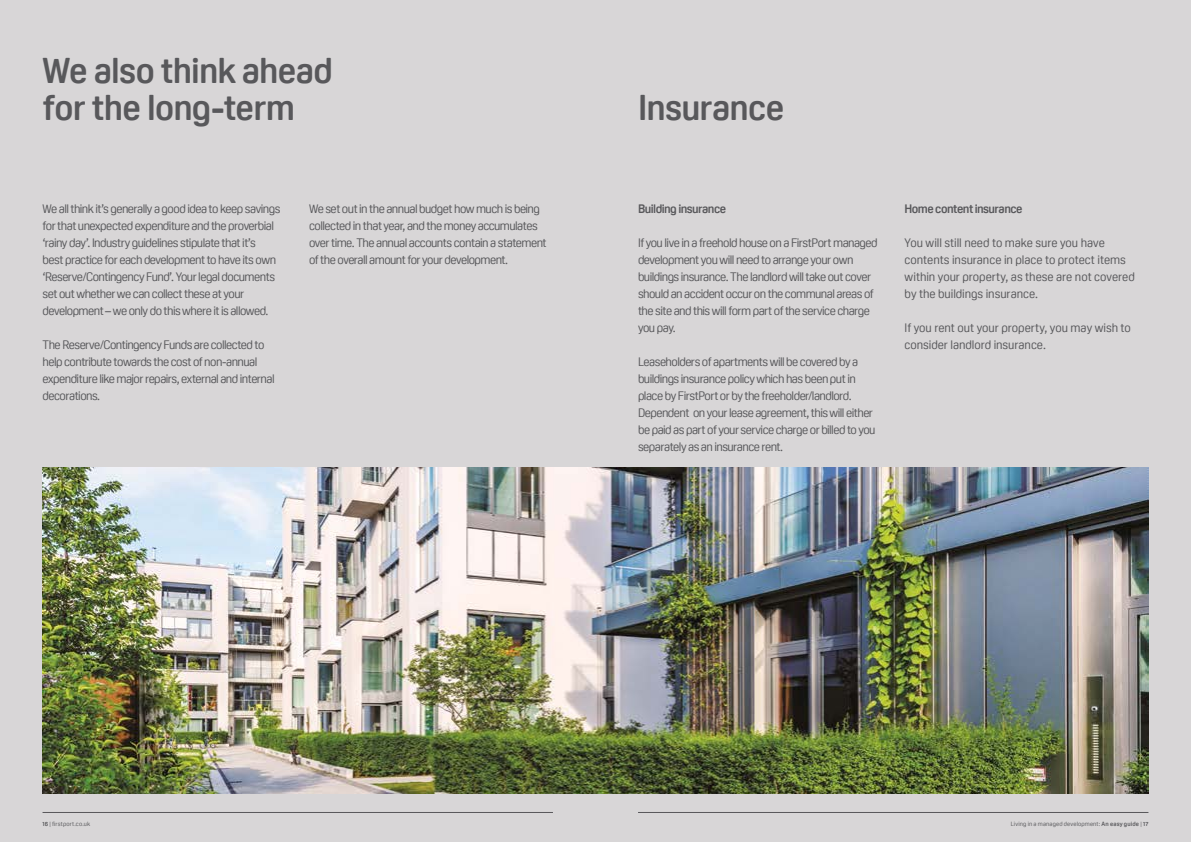
<style>
.page{position:relative;width:1191px;height:842px;background:#d8d6d7}
.page>*{position:absolute;margin:0;border:0;box-sizing:border-box;transform-origin:0 0}
.t1{font:700 35px/37px "Oscine";letter-spacing:-.02em;color:#58585b}
.t2{font:12px/17px "Oscine";letter-spacing:-.045em;color:#58585b}
.t3{font:12px/17px "Oscine";letter-spacing:-.005em;color:#58585b}
.t4{font:700 12px "Oscine";letter-spacing:-.045em;color:#58585b}
.t5{font:6px "Oscine";letter-spacing:.025em;color:#58585b}
.s1{font-weight:700}
</style>
<div class="page">
<hr style="left:43px;top:812px;width:510px;height:1px;background:#58585b">
<hr style="left:638px;top:812px;width:510px;height:1px;background:#58585b">
<img style="left:43px;top:468px;width:1105px;height:326px">
<h1 class="t1" style="left:43px;top:52px;width:292px">We also think ahead for the long-term</h1>
<p class="t2" style="left:43px;top:200px;width:239px">We all think it’s generally a good idea to keep savings for that unexpected expenditure and the proverbial ‘rainy day’. Industry guidelines stipulate that it’s<br>best practice for each development to have its own ‘Reserve/Contingency Fund’. Your legal documents set out whether we can collect these at your development – we only do this where it is allowed.</p>
<p class="t2" style="left:43px;top:336px;width:234px">The Reserve/Contingency Funds are collected to help contribute towards the cost of non-annual expenditure like major repairs, external and internal decorations.</p>
<p class="t2" style="left:309px;top:200px;width:239px">We set out in the annual budget how much is being collected in that year, and the money accumulates over time. The annual accounts contain a statement of the overall amount for your development.</p>
<h1 class="t1" style="left:638px;top:89px;width:148px">Insurance</h1>
<p class="t4" style="left:638px;top:202px;width:90px">Building insurance</p>
<p class="t2" style="left:638px;top:234px;width:241px">If you live in a freehold house on a FirstPort managed development you will need to arrange your own buildings insurance. The landlord will take out cover should an accident occur on the communal areas of the site and this will form part of the service charge you pay.</p>
<p class="t2" style="left:638px;top:353px;width:239px">Leaseholders of apartments will be covered by a buildings insurance policy which has been put in place by FirstPort or by the freeholder/landlord.<br>Dependent on your lease agreement, this will either be paid as part of your service charge or billed to you separately as an insurance rent.</p>
<p class="t4" style="left:904px;top:202px;width:119px">Home content insurance</p>
<p class="t3" style="left:904px;top:234px;width:232px">You will still need to make sure you have contents insurance in place to protect items within your property, as these are not covered by the buildings insurance.</p>
<p class="t3" style="left:904px;top:319px;width:228px">If you rent out your property, you may wish to consider landlord insurance.</p>
<p class="t5" style="left:43px;top:821px;width:49px"><span class="s1">16</span> | firstport.co.uk</p>
<p class="t5" style="left:1010px;top:820px;width:139px">Living in a managed development: <span class="s1">An easy guide</span> | <span class="s1">17</span></p>
</div>
